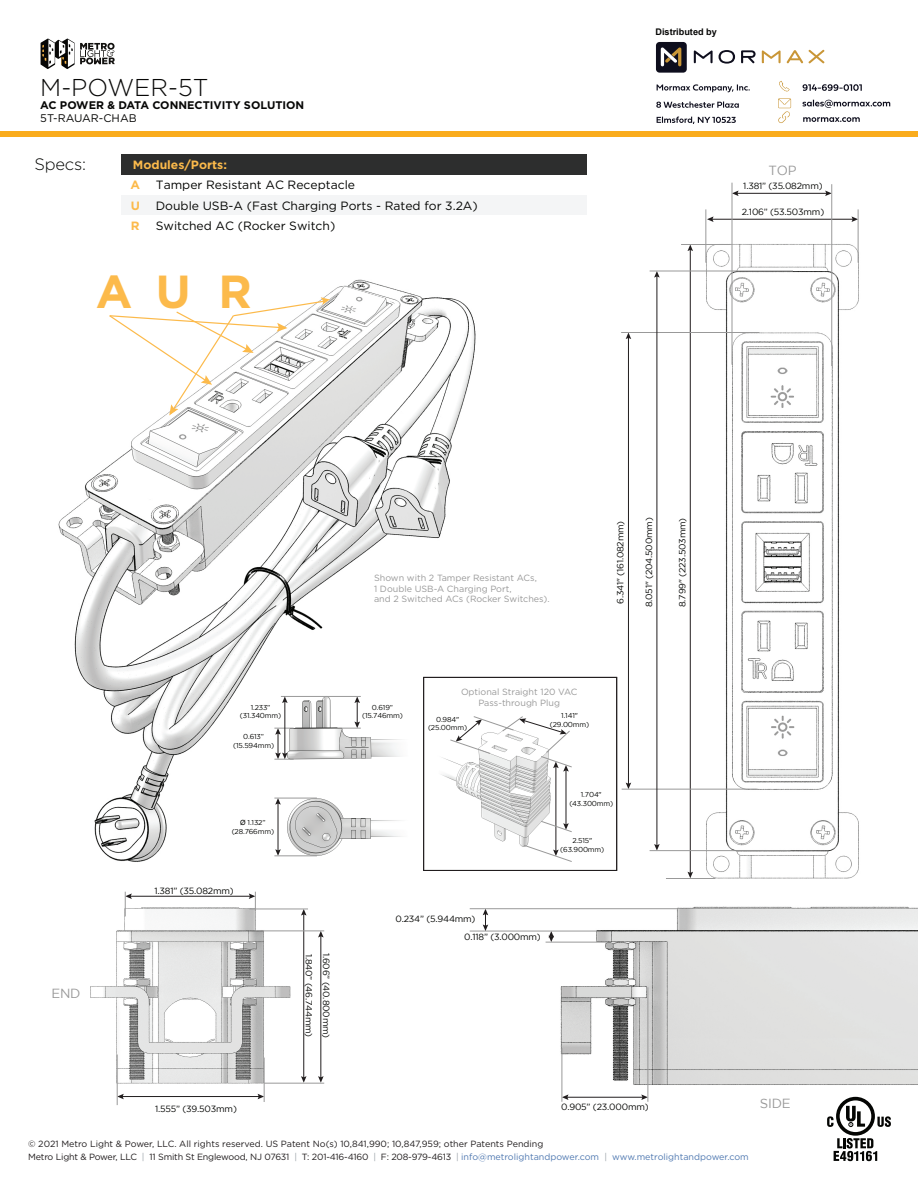
<style>
.page{position:relative;width:918px;height:1188px;background:#fff}
.page>*{position:absolute;margin:0;border:0;box-sizing:border-box;transform-origin:0 0}
.t1{font:700 46.35px "Gotham";color:#fcba4b}
.t2{font:300 24.3px "Gotham";color:#070706}
.t3{font:300 16.5px "Gotham";letter-spacing:-.015em;color:#040503}
.t4{font:13.2px "Gotham";letter-spacing:-.02em;color:#999}
.t5{font:12px/20.2px "Gotham";color:#040503}
.t6{font:700 12px/20.2px "Gotham";color:#fcba4b;text-align:justify}
.t7{font:700 11.1px "Gotham";color:#070706}
.t8{font:11.1px "Gotham";color:#070706}
.t9{font:700 9.15px "Arial";color:#070706}
.t10{font:9px/12.8px "Gotham";color:#211d1e}
.t11{font:9px "Gotham";letter-spacing:-.02em;color:#040503}
.t12{font:9px/10.8px "Gotham";color:#999}
.t13{font:7.2px/8.6px "Gotham";letter-spacing:-.02em;color:#040503;text-align:center}
.s1{font-family:"Arial"}
.s2{color:#9ba2a9}
.s3{color:#5079b1}
</style>
<div class="page">
<img style="left:670px;top:235px;width:189px;height:644px">
<hr style="left:736px;top:193px;width:91px;height:1px;background:#211d1e">
<svg style="left:825px;top:191px;width:6px;height:5px"></svg>
<svg style="left:733px;top:191px;width:6px;height:5px"></svg>
<hr style="left:711px;top:219px;width:143px;height:1px;background:#211d1e">
<svg style="left:852px;top:216px;width:6px;height:6px"></svg>
<svg style="left:707px;top:216px;width:7px;height:6px"></svg>
<hr style="left:628px;top:337px;width:1px;height:448px;background:#211d1e">
<svg style="left:626px;top:783px;width:5px;height:6px"></svg>
<svg style="left:626px;top:333px;width:5px;height:6px"></svg>
<hr style="left:690px;top:249px;width:1px;height:625px;background:#211d1e">
<svg style="left:688px;top:872px;width:5px;height:6px"></svg>
<svg style="left:688px;top:245px;width:5px;height:6px"></svg>
<hr style="left:681px;top:244px;width:50px;height:1px;background:#999">
<hr style="left:621px;top:332px;width:138px;height:1px;background:#999">
<hr style="left:666px;top:878px;width:49px;height:1px;background:#999">
<hr style="left:622px;top:789px;width:135px;height:1px;background:#999">
<hr style="left:858px;top:209px;width:1px;height:54px;background:#999">
<hr style="left:831px;top:184px;width:1px;height:182px;background:#999">
<hr style="left:706px;top:209px;width:1px;height:54px;background:#999">
<hr style="left:732px;top:183px;width:1px;height:182px;background:#999">
<hr style="left:657px;top:275px;width:1px;height:571px;background:#211d1e">
<svg style="left:654px;top:844px;width:6px;height:6px"></svg>
<svg style="left:654px;top:272px;width:6px;height:6px"></svg>
<hr style="left:650px;top:271px;width:143px;height:1px;background:#999">
<hr style="left:650px;top:850px;width:140px;height:1px;background:#999">
<img style="left:90px;top:908px;width:205px;height:176px">
<img style="left:556px;top:906px;width:362px;height:179px">
<hr style="left:122px;top:1096px;width:138px;height:1px;background:#211d1e">
<svg style="left:258px;top:1094px;width:6px;height:5px"></svg>
<svg style="left:118px;top:1094px;width:6px;height:5px"></svg>
<hr style="left:130px;top:896px;width:121px;height:1px;background:#211d1e">
<hr style="left:320px;top:935px;width:1px;height:143px;background:#211d1e">
<svg style="left:318px;top:1076px;width:6px;height:7px"></svg>
<svg style="left:318px;top:932px;width:6px;height:5px"></svg>
<hr style="left:303px;top:913px;width:1px;height:165px;background:#211d1e">
<svg style="left:301px;top:1076px;width:6px;height:7px"></svg>
<svg style="left:301px;top:910px;width:6px;height:6px"></svg>
<hr style="left:249px;top:909px;width:59px;height:1px;background:#999">
<hr style="left:255px;top:931px;width:69px;height:1px;background:#999">
<hr style="left:264px;top:1083px;width:60px;height:1px;background:#999">
<svg style="left:249px;top:892px;width:7px;height:19px"></svg>
<hr style="left:264px;top:1058px;width:1px;height:44px;background:#999">
<svg style="left:125px;top:892px;width:7px;height:24px"></svg>
<hr style="left:117px;top:1055px;width:1px;height:50px;background:#999">
<svg style="left:549px;top:932px;width:5px;height:10px"></svg>
<hr style="left:546px;top:942px;width:63px;height:1px;background:#999">
<hr style="left:470px;top:931px;width:131px;height:1px;background:#999">
<svg style="left:483px;top:909px;width:5px;height:22px"></svg>
<hr style="left:470px;top:908px;width:208px;height:1px;background:#999">
<hr style="left:566px;top:1097px;width:77px;height:1px;background:#211d1e">
<svg style="left:641px;top:1094px;width:7px;height:6px"></svg>
<svg style="left:563px;top:1094px;width:5px;height:6px"></svg>
<hr style="left:562px;top:1048px;width:1px;height:54px;background:#999">
<hr style="left:648px;top:987px;width:1px;height:115px;background:#999">
<img style="left:58px;top:279px;width:475px;height:583px">
<div style="left:122px;top:195px;width:465px;height:20px;background:#f4f5f6"></div>
<div style="left:122px;top:155px;width:465px;height:20px;background:#2d2e2e"></div>
<img style="left:276px;top:679px;width:151px;height:183px">
<hr style="left:278px;top:803px;width:1px;height:48px;background:#211d1e">
<svg style="left:275px;top:849px;width:6px;height:7px"></svg>
<svg style="left:275px;top:799px;width:6px;height:6px"></svg>
<hr style="left:274px;top:798px;width:43px;height:1px;background:#999">
<hr style="left:274px;top:856px;width:43px;height:1px;background:#999">
<hr style="left:281px;top:696px;width:46px;height:1px;background:#999">
<svg style="left:342px;top:697px;width:19px;height:32px"></svg>
<hr style="left:327px;top:696px;width:34px;height:1px;background:#999">
<hr style="left:284px;top:701px;width:1px;height:54px;background:#211d1e">
<svg style="left:274px;top:728px;width:20px;height:32px"></svg>
<svg style="left:282px;top:696px;width:6px;height:7px"></svg>
<img style="left:438px;top:727px;width:113px;height:120px">
<hr style="left:556px;top:766px;width:1px;height:86px;background:#211d1e">
<hr style="left:566px;top:769px;width:1px;height:56px;background:#211d1e">
<svg style="left:541px;top:821px;width:31px;height:11px"></svg>
<svg style="left:524px;top:845px;width:48px;height:17px"></svg>
<svg style="left:450px;top:716px;width:122px;height:56px"></svg>
<div style="left:423px;top:677px;width:194px;height:194px;border:1px solid #211d1e"></div>
<img style="left:739px;top:338px;width:86px;height:446px">
<svg style="left:108px;top:297px;width:29px;height:119px"></svg>
<img style="left:393px;top:286px;width:2px;height:43px">
<img style="left:137px;top:286px;width:256px;height:188px">
<svg style="left:827px;top:1097px;width:64px;height:64px"></svg>
<svg style="left:41px;top:39px;width:74px;height:30px"></svg>
<div style="left:0;top:131px;width:918px;height:6px;background:#faac1d"></div>
<svg style="left:803px;top:117px;width:57px;height:5px"></svg>
<svg style="left:803px;top:100px;width:87px;height:8px"></svg>
<svg style="left:778px;top:98px;width:13px;height:25px"></svg>
<svg style="left:779px;top:81px;width:11px;height:11px"></svg>
<svg style="left:803px;top:84px;width:59px;height:7px"></svg>
<svg style="left:656px;top:84px;width:94px;height:40px"></svg>
<svg style="left:719px;top:50px;width:16px;height:14px"></svg>
<svg style="left:762px;top:50px;width:19px;height:13px"></svg>
<svg style="left:694px;top:50px;width:19px;height:13px"></svg>
<svg style="left:809px;top:50px;width:15px;height:13px"></svg>
<svg style="left:741px;top:50px;width:15px;height:13px"></svg>
<svg style="left:787px;top:50px;width:16px;height:13px"></svg>
<div style="left:656px;top:42px;width:31px;height:31px;background:#0e0e1d;border-radius:4px"></div>
<svg style="left:661px;top:47px;width:20px;height:19px"></svg>
<h2 class="t2" style="left:40px;top:72px;width:170px">M-POWER-5T</h2>
<p class="t7" style="left:40px;top:98px;width:266px">AC POWER &amp; DATA CONNECTIVITY SOLUTION</p>
<p class="t8" style="left:40px;top:111px;width:98px">5T-RAUAR-CHAB</p>
<h3 class="t3" style="left:35px;top:153px;width:53px">Specs:</h3>
<h3 class="t6" style="left:133px;top:155px;width:96px">Modules/Ports:</h3>
<h3 class="t6" style="left:130px;top:175px;width:11px">A U R</h3>
<h3 class="t5" style="left:156px;top:175px;width:324px">Tamper Resistant AC Receptacle<br>Double USB-A (Fast Charging Ports - Rated for 3.2A)<br>Switched AC (Rocker Switch)</h3>
<h1 class="t1" style="left:96px;top:261px;width:158px">AUR</h1>
<p class="t9" style="left:655px;top:26px;width:63px">Distributed by</p>
<h3 class="t4" style="left:769px;top:163px;width:30px">TOP</h3>
<p class="t11" style="left:743px;top:181px;width:81px">1.381” (35.082mm)</p>
<p class="t11" style="left:742px;top:207px;width:84px">2.106” (53.503mm)</p>
<h3 class="t4" style="left:51px;top:986px;width:31px">END</h3>
<p class="t12" style="left:374px;top:572px;width:177px">Shown with 2 Tamper Resistant ACs,<br>1 Double USB-A Charging Port,<br>and 2 Switched ACs (Rocker Switches).</p>
<p class="t11" style="left:615px;top:604px;width:85px;rotate:-90deg">6.341" (161.082mm)</p>
<p class="t11" style="left:644px;top:607px;width:92px;rotate:-90deg">8.051" (204.500mm)</p>
<p class="t11" style="left:677px;top:607px;width:91px;rotate:-90deg">8.799" (223.503mm)</p>
<p class="t13" style="left:240px;top:703px;width:43px">1.233” (31.340mm)</p>
<p class="t13" style="left:362px;top:703px;width:42px">0.619” (15.746mm)</p>
<p class="t13" style="left:233px;top:732px;width:42px">0.613” (15.594mm)</p>
<p class="t12" style="left:461px;top:687px;width:118px;text-align:center">Optional Straight 120 VAC<br>Pass-through Plug</p>
<p class="t13" style="left:550px;top:711px;width:41px">1.141" (29.00mm)</p>
<p class="t13" style="left:428px;top:715px;width:41px">0.984" (25.00mm)</p>
<p class="t13" style="left:232px;top:818px;width:44px"><span class="s1">Ø</span> 1.132” (28.766mm)</p>
<p class="t11" style="left:155px;top:886px;width:81px">1.381” (35.082mm)</p>
<p class="t11" style="left:155px;top:1104px;width:83px">1.555” (39.503mm)</p>
<p class="t11" style="left:314px;top:954px;width:85px;rotate:90deg">1.840” (46.744mm)</p>
<p class="t11" style="left:331px;top:953px;width:87px;rotate:90deg">1.606” (40.800mm)</p>
<p class="t13" style="left:569px;top:790px;width:45px">1.704" (43.300mm)</p>
<p class="t13" style="left:560px;top:836px;width:46px">2.515" (63.900mm)</p>
<p class="t11" style="left:395px;top:914px;width:82px">0.234” (5.944mm)</p>
<p class="t11" style="left:464px;top:932px;width:78px">0.118” (3.000mm)</p>
<p class="t11" style="left:561px;top:1101px;width:89px">0.905” (23.000mm)</p>
<h3 class="t4" style="left:760px;top:1096px;width:32px">SIDE</h3>
<p class="t10" style="left:28px;top:1137px;width:722px">© 2021 Metro Light &amp; Power, LLC. All rights reserved. US Patent No(s) 10,841,990; 10,847,959; other Patents Pending<br>Metro Light &amp; Power, LLC <span class="s2">|</span> 11 Smith St Englewood, NJ 07631 <span class="s2">|</span> T: 201-416-4160 <span class="s2">|</span> F: 208-979-4613 <span class="s2">|</span> <span class="s3">info@metrolightandpower.com</span> <span class="s2">|</span> <span class="s3">www.metrolightandpower.com</span></p>
</div>
